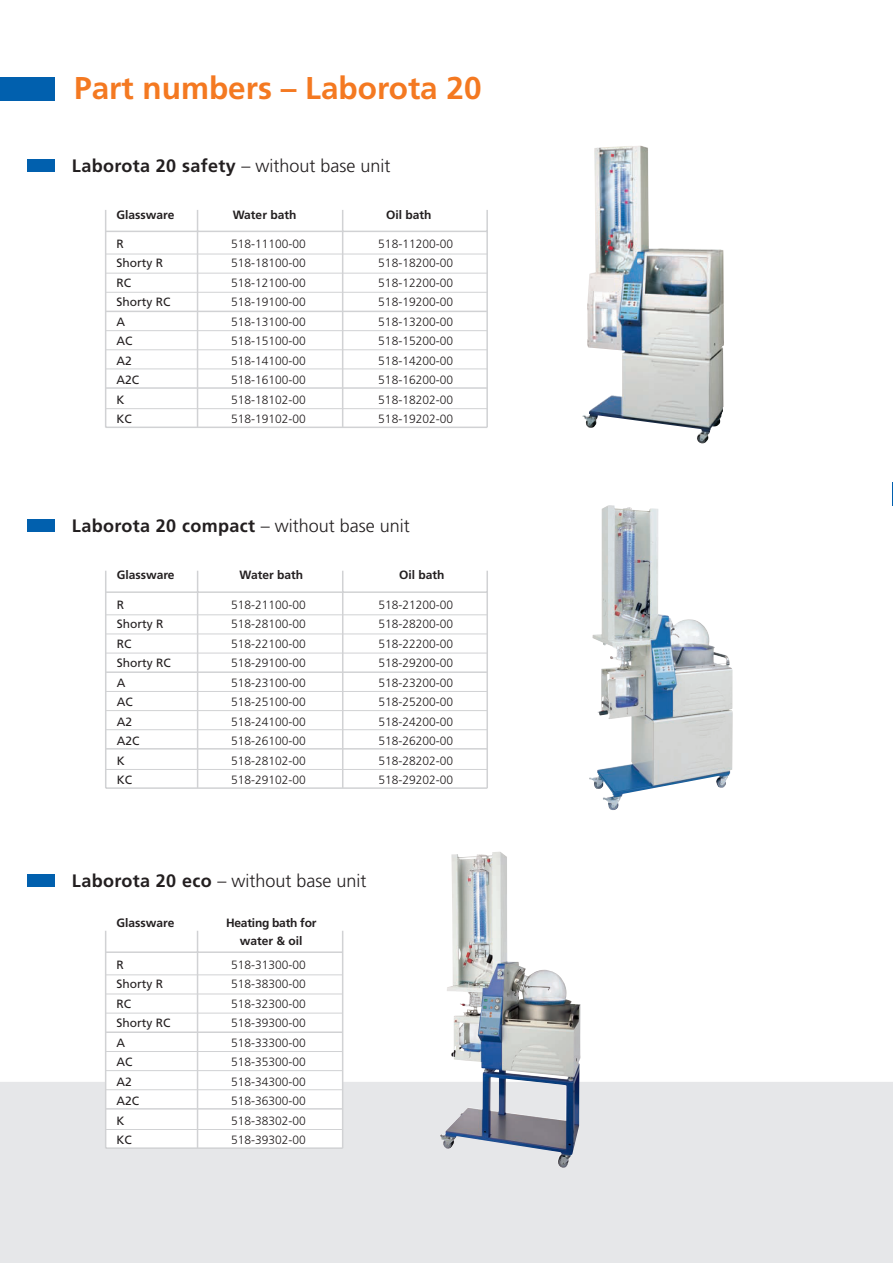
<style>
.page{position:relative;width:893px;height:1263px;background:#fff}
.page>*{position:absolute;margin:0;border:0;box-sizing:border-box;transform-origin:0 0}
.t1{font:700 31.5px "Frutiger";color:#f47921}
.t2{font:700 18px "Frutiger";letter-spacing:.02em;color:#231f20}
.t3{font:300 18px "Frutiger";color:#231f20}
.t4{font:300 12px/19.5px "Frutiger";color:#231f20;text-align:justify}
.t5{font:12px/19.5px "Frutiger";color:#231f20}
.t6{font:700 12px/18px "Frutiger";color:#231f20;text-align:center}
.s1{font-weight:300}
.s2{font-weight:700}
</style>
<div class="page">
<div style="left:0;top:1082px;width:893px;height:181px;background:#e6e7e9"></div>
<div style="left:0;top:77px;width:55px;height:23px;background:#0160ae"></div>
<svg style="left:892px;top:483px;width:1px;height:23px"></svg>
<div style="left:27px;top:159px;width:27px;height:13px;background:#0160ae"></div>
<div style="left:27px;top:519px;width:27px;height:13px;background:#0160ae"></div>
<div style="left:27px;top:874px;width:27px;height:13px;background:#0160ae"></div>
<hr style="left:197px;top:210px;width:1px;height:217px;background:#d1d2d4">
<hr style="left:342px;top:210px;width:1px;height:217px;background:#d1d2d4">
<hr style="left:486px;top:210px;width:2px;height:217px;background:#d1d2d4">
<hr style="left:106px;top:231px;width:381px;height:1px;background:#d1d2d4">
<hr style="left:106px;top:254px;width:381px;height:1px;background:#d1d2d4">
<hr style="left:106px;top:273px;width:381px;height:1px;background:#d1d2d4">
<hr style="left:106px;top:292px;width:381px;height:1px;background:#d1d2d4">
<hr style="left:106px;top:311px;width:381px;height:1px;background:#d1d2d4">
<hr style="left:106px;top:330px;width:381px;height:1px;background:#d1d2d4">
<hr style="left:106px;top:349px;width:381px;height:1px;background:#d1d2d4">
<hr style="left:106px;top:368px;width:381px;height:1px;background:#d1d2d4">
<hr style="left:106px;top:387px;width:381px;height:2px;background:#d1d2d4">
<hr style="left:106px;top:408px;width:381px;height:1px;background:#d1d2d4">
<hr style="left:106px;top:427px;width:381px;height:1px;background:#d1d2d4">
<hr style="left:105px;top:210px;width:1px;height:217px;background:#d1d2d4">
<img style="left:582px;top:145px;width:142px;height:298px">
<hr style="left:197px;top:571px;width:1px;height:217px;background:#d1d2d4">
<hr style="left:342px;top:571px;width:1px;height:217px;background:#d1d2d4">
<hr style="left:486px;top:571px;width:2px;height:217px;background:#d1d2d4">
<hr style="left:106px;top:591px;width:381px;height:2px;background:#d1d2d4">
<hr style="left:106px;top:614px;width:381px;height:1px;background:#d1d2d4">
<hr style="left:106px;top:633px;width:381px;height:1px;background:#d1d2d4">
<hr style="left:106px;top:653px;width:381px;height:1px;background:#d1d2d4">
<hr style="left:106px;top:671px;width:381px;height:2px;background:#d1d2d4">
<hr style="left:106px;top:691px;width:381px;height:1px;background:#d1d2d4">
<hr style="left:106px;top:710px;width:381px;height:1px;background:#d1d2d4">
<hr style="left:106px;top:729px;width:381px;height:1px;background:#d1d2d4">
<hr style="left:106px;top:748px;width:381px;height:1px;background:#d1d2d4">
<hr style="left:106px;top:769px;width:381px;height:1px;background:#d1d2d4">
<hr style="left:106px;top:787px;width:381px;height:2px;background:#d1d2d4">
<hr style="left:105px;top:571px;width:1px;height:217px;background:#d1d2d4">
<img style="left:589px;top:505px;width:144px;height:305px">
<div style="left:106px;top:952px;width:237px;height:195px;background:#fff"></div>
<hr style="left:197px;top:931px;width:1px;height:217px;background:#d1d2d4">
<hr style="left:342px;top:931px;width:1px;height:217px;background:#d1d2d4">
<hr style="left:106px;top:951px;width:237px;height:2px;background:#d1d2d4">
<hr style="left:106px;top:974px;width:237px;height:1px;background:#d1d2d4">
<hr style="left:106px;top:993px;width:237px;height:1px;background:#d1d2d4">
<hr style="left:106px;top:1013px;width:237px;height:1px;background:#d1d2d4">
<hr style="left:106px;top:1031px;width:237px;height:2px;background:#d1d2d4">
<hr style="left:106px;top:1051px;width:237px;height:1px;background:#d1d2d4">
<hr style="left:106px;top:1070px;width:237px;height:1px;background:#d1d2d4">
<hr style="left:106px;top:1089px;width:237px;height:1px;background:#d1d2d4">
<hr style="left:106px;top:1108px;width:237px;height:1px;background:#d1d2d4">
<hr style="left:106px;top:1129px;width:237px;height:1px;background:#d1d2d4">
<hr style="left:106px;top:1147px;width:237px;height:2px;background:#d1d2d4">
<hr style="left:105px;top:931px;width:1px;height:217px;background:#d1d2d4">
<img style="left:440px;top:852px;width:140px;height:316px">
<h1 class="t1" style="left:74px;top:70px;width:409px">Part numbers – Laborota 20</h1>
<h2 class="t2" style="left:72px;top:155px;width:320px">Laborota 20 safety <span class="s1">– without base unit</span></h2>
<p class="t6" style="left:117px;top:206px;width:59px">Glassware</p>
<p class="t5" style="left:117px;top:234px;width:55px">R<br>Shorty R<br>RC<br>Shorty RC<br>A<br>AC<br>A2<br>A2C<br>K<br>KC</p>
<p class="t6" style="left:233px;top:206px;width:65px">Water bath</p>
<p class="t4" style="left:231px;top:234px;width:76px">518-11100-00<br>518-18100-00<br>518-12100-00<br>518-19100-00<br>518-13100-00<br>518-15100-00<br>518-14100-00<br>518-16100-00<br>518-18102-00<br>518-19102-00</p>
<p class="t6" style="left:386px;top:206px;width:47px">Oil bath</p>
<p class="t4" style="left:378px;top:234px;width:76px">518-11200-00<br>518-18200-00<br>518-12200-00<br>518-19200-00<br>518-13200-00<br>518-15200-00<br>518-14200-00<br>518-16200-00<br>518-18202-00<br>518-19202-00</p>
<h2 class="t2" style="left:72px;top:515px;width:339px">Laborota 20 compact <span class="s1">– without base unit</span></h2>
<p class="t6" style="left:117px;top:566px;width:59px">Glassware</p>
<p class="t6" style="left:240px;top:566px;width:65px">Water bath</p>
<p class="t6" style="left:399px;top:566px;width:47px">Oil bath</p>
<p class="t5" style="left:117px;top:595px;width:55px">R<br>Shorty R<br>RC<br>Shorty RC<br>A<br>AC<br>A2<br>A2C<br>K<br>KC</p>
<p class="t4" style="left:231px;top:595px;width:76px">518-21100-00<br>518-28100-00<br>518-22100-00<br>518-29100-00<br>518-23100-00<br>518-25100-00<br>518-24100-00<br>518-26100-00<br>518-28102-00<br>518-29102-00</p>
<p class="t4" style="left:378px;top:595px;width:76px">518-21200-00<br>518-28200-00<br>518-22200-00<br>518-29200-00<br>518-23200-00<br>518-25200-00<br>518-24200-00<br>518-26200-00<br>518-28202-00<br>518-29202-00</p>
<h2 class="t3" style="left:72px;top:871px;width:296px"><span class="s2">Laborota 20 eco</span> – without base unit</h2>
<p class="t6" style="left:226px;top:914px;width:92px">Heating bath for water &amp; oil</p>
<p class="t6" style="left:117px;top:914px;width:59px">Glassware</p>
<p class="t5" style="left:117px;top:955px;width:55px">R<br>Shorty R<br>RC<br>Shorty RC<br>A<br>AC<br>A2<br>A2C<br>K<br>KC</p>
<p class="t4" style="left:231px;top:955px;width:76px">518-31300-00<br>518-38300-00<br>518-32300-00<br>518-39300-00<br>518-33300-00<br>518-35300-00<br>518-34300-00<br>518-36300-00<br>518-38302-00<br>518-39302-00</p>
</div>
